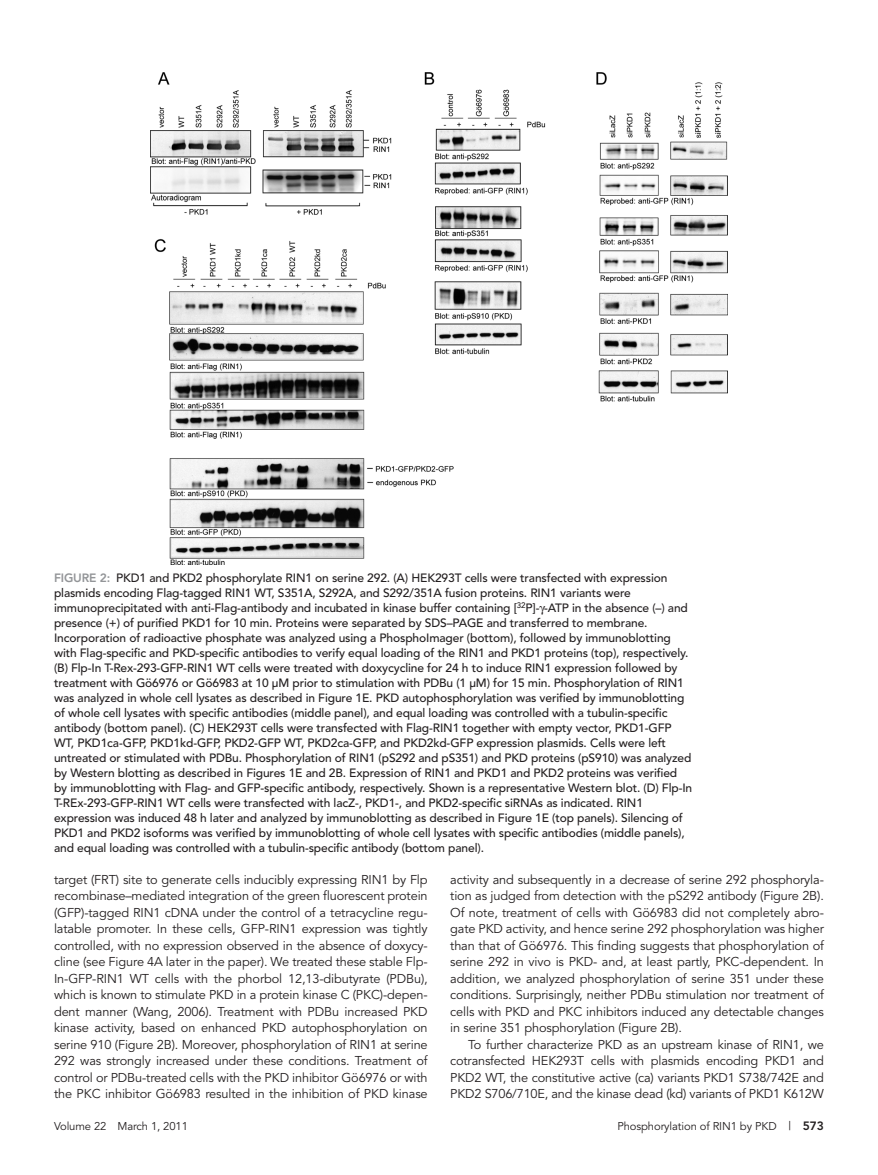
<style>
.page{position:relative;width:878px;height:1175px;background:#fff}
.page>*{position:absolute;margin:0;border:0;box-sizing:border-box;transform-origin:0 0}
.Body_Text_avenir{font:12.75px/16.5px "Avenir";letter-spacing:-.01em;color:#231f20;text-align:justify}
.Body_Text_next_aveni{font:12.75px/16.5px "Avenir";letter-spacing:-.015em;color:#231f20;text-align:justify}
.Figure_caption_35_5p{font:500 12px/15px "Avenir";letter-spacing:-.01em;color:#231f20}
.t1{font:11.25px "Avenir";letter-spacing:-.01em;color:#231f20}
.s1{font-weight:800;color:#939598}
.s2{font-size:12px}
.s3{font-weight:800;font-size:12px}
</style>
<div class="page">
<img style="left:151px;top:72px;width:576px;height:492px">
<p class="Figure_caption_35_5p" style="left:54px;top:570px;width:639px"><span class="s1">FIG URE 2:</span> PKD1 and PKD2 phosphorylate RIN1 on serine 292. (A) HEK293T cells were transfected with expression plasmids encoding Flag-tagged RIN1 WT, S351A, S292A, and S292/351A fusion proteins. RIN1 variants were immunoprecipitated with anti-Flag-antibody and incubated in kinase buffer containing [<sup>32</sup>P]- -ATP in the absence (–) and presence (+) of purified PKD1 for 10 min. Proteins were separated by SDS–PAGE and transferred to membrane.<br>Incorporation of radioactive phosphate was analyzed using a PhosphoImager (bottom), followed by immunoblotting with Flag-specific and PKD-specific antibodies to verify equal loading of the RIN1 and PKD1 proteins (top), respectively. (B) Flp-In T-Rex-293-GFP-RIN1 WT cells were treated with doxycycline for 24 h to induce RIN1 expression followed by treatment with Gö6976 or Gö6983 at 10 μM prior to stimulation with PDBu (1 μM) for 15 min. Phosphorylation of RIN1 was analyzed in whole cell lysates as described in Figure 1E. PKD autophosphorylation was verified by immunoblotting of whole cell lysates with specific antibodies (middle panel), and equal loading was controlled with a tubulin-specific antibody (bottom panel). (C) HEK293T cells were transfected with Flag-RIN1 together with empty vector, PKD1-GFP WT, PKD1ca-GFP, PKD1kd-GFP, PKD2-GFP WT, PKD2ca-GFP, and PKD2kd-GFP expression plasmids. Cells were left untreated or stimulated with PDBu. Phosphorylation of RIN1 (pS292 and pS351) and PKD proteins (pS910) was analyzed by Western blotting as described in Figures 1E and 2B. Expression of RIN1 and PKD1 and PKD2 proteins was verified by immunoblotting with Flag- and GFP-specific antibody, respectively. Shown is a representative Western blot. (D) Flp-In T-REx-293-GFP-RIN1 WT cells were transfected with lacZ-, PKD1-, and PKD2-specific siRNAs as indicated. RIN1 expression was induced 48 h later and analyzed by immunoblotting as described in Figure 1E (top panels). Silencing of PKD1 and PKD2 isoforms was verified by immunoblotting of whole cell lysates with specific antibodies (middle panels), and equal loading was controlled with a tubulin-specific antibody (bottom panel).</p>
<p class="Body_Text_avenir" style="left:54px;top:871px;width:375px">target (FRT) site to generate cells inducibly expressing RIN1 by Flp recombinase–mediated integration of the green fluorescent protein (GFP)-tagged RIN1 cDNA under the control of a tetracycline regu&shy;latable promoter. In these cells, GFP-RIN1 expression was tightly controlled, with no expression observed in the absence of doxycy&shy;cline (see Figure 4A later in the paper). We treated these stable Flp-In-GFP-RIN1 WT cells with the phorbol 12,13-dibutyrate (PDBu), which is known to stimulate PKD in a protein kinase C (PKC)-depen&shy;dent manner (Wang, 2006). Treatment with PDBu increased PKD kinase activity, based on enhanced PKD autophosphorylation on serine 910 (Figure 2B). Moreover, phosphorylation of RIN1 at serine 292 was strongly increased under these conditions. Treatment of control or PDBu-treated cells with the PKD inhibitor Gö6976 or with the PKC inhibitor Gö6983 resulted in the inhibition of PKD kinase</p>
<p class="Body_Text_avenir" style="left:450px;top:871px;width:375px">activity and subsequently in a decrease of serine 292 phosphoryla&shy;tion as judged from detection with the pS292 antibody (Figure 2B).<br>Of note, treatment of cells with Gö6983 did not completely abro&shy;gate PKD activity, and hence serine 292 phosphorylation was higher than that of Gö6976. This finding suggests that phosphorylation of serine 292 in vivo is PKD- and, at least partly, PKC-dependent. In addition, we analyzed phosphorylation of serine 351 under these conditions. Surprisingly, neither PDBu stimulation nor treatment of cells with PKD and PKC inhibitors induced any detectable changes in serine 351 phosphorylation (Figure 2B).</p>
<p class="Body_Text_next_aveni" style="left:450px;top:1036px;width:375px;text-indent:18px">To further characterize PKD as an upstream kinase of RIN1, we cotransfected HEK293T cells with plasmids encoding PKD1 and PKD2 WT, the constitutive active (ca) variants PKD1 S738/742E and PKD2 S706/710E, and the kinase dead (kd) variants of PKD1 K612W</p>
<p class="t1" style="left:54px;top:1119px;width:135px">Volume 22 March 1, 2011</p>
<p class="t1" style="left:617px;top:1119px;width:208px">Phosphorylation of RIN1 by PKD <span class="s2">|</span> <span class="s3">573</span></p>
</div>
